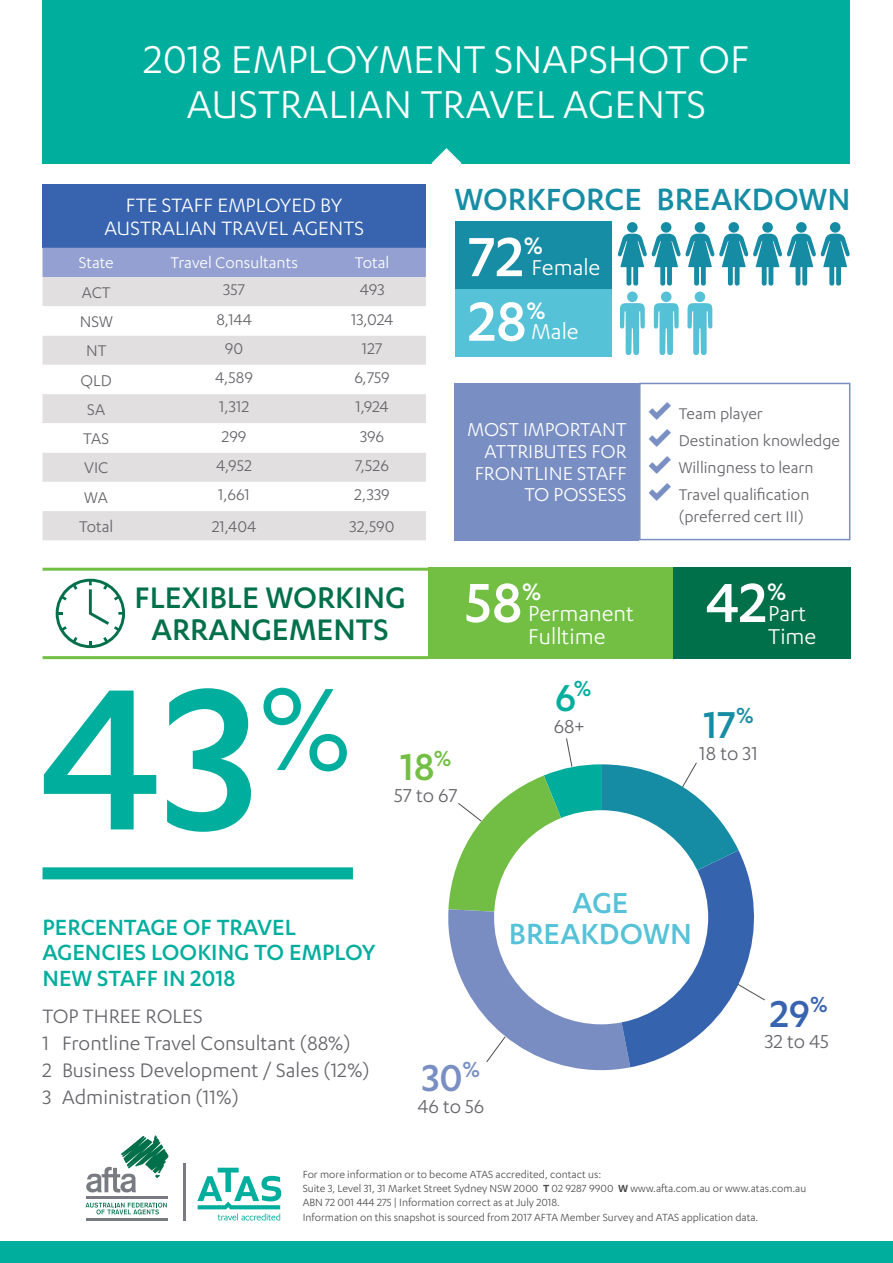
<style>
.page{position:relative;width:893px;height:1263px;background:#fff}
.page>*{position:absolute;margin:0;border:0;box-sizing:border-box;transform-origin:0 0}
.t1{font:500 233.7px "Karbon";color:#00ae9d}
.t2{font:500 64.05px "Karbon";color:#fff}
.t3{font:45px/45px "Karbon";color:#fff;text-align:center}
.t4{font:500 43.5px "Karbon";color:#168da4}
.t5{font:500 43.5px "Karbon";color:#3763af}
.t6{font:500 43.5px "Karbon";color:#798ec3}
.t7{font:500 43.5px "Karbon";color:#72bf44}
.t8{font:500 43.5px "Karbon";color:#00ae9d}
.t9{font:500 35.55px "Karbon";color:#168da4}
.t10{font:500 34.5px/31.5px "Karbon";color:#00704a;text-align:center}
.t11{font:500 33.6px/31.7px "Karbon";color:#55c2d7;text-align:center}
.t12{font:500 27.6px "Karbon";color:#fff}
.t13{font:500 25.5px/25.5px "Karbon";color:#00ae9d}
.t14{font:24.9px/23.2px "Karbon";color:#fff}
.t15{font:22.5px/27px "Karbon";color:#65656a}
.t16{font:22.5px/22.5px "Karbon";color:#fff;text-align:center}
.t17{font:21.75px "Karbon";color:#65656a}
.t18{font:21.6px/21.6px "Karbon";color:#fff;text-align:right}
.t19{font:18px/27px "Karbon";color:#65656a}
.t20{font:18px "Karbon";color:#fff}
.t21{font:12px/14.4px "Karbon";color:#4f4d4d}
.s1{font-weight:600}
</style>
<div class="page">
<div style="left:0;top:1242px;width:893px;height:21px;background:#00ae9d"></div>
<svg style="left:86px;top:1135px;width:82px;height:57px"></svg>
<svg style="left:86px;top:1202px;width:81px;height:12px"></svg>
<hr style="left:86px;top:1196px;width:82px;height:3px;background:#787c82">
<hr style="left:86px;top:1218px;width:82px;height:2px;background:#787c82">
<svg style="left:197px;top:1168px;width:84px;height:52px"></svg>
<hr style="left:183px;top:1163px;width:2px;height:57px;background:#787c82">
<div style="left:428px;top:568px;width:245px;height:91px;background:#72bf44"></div>
<div style="left:673px;top:568px;width:177px;height:91px;background:#00704a"></div>
<div style="left:43px;top:0;width:807px;height:163px;background:#00ae9d"></div>
<svg style="left:431px;top:148px;width:30px;height:16px"></svg>
<div style="left:43px;top:184px;width:383px;height:64px;background:#3763af"></div>
<div style="left:43px;top:248px;width:383px;height:29px;background:#93a0d1"></div>
<div style="left:43px;top:277px;width:383px;height:263px;background:#e1dfdf"></div>
<svg style="left:43px;top:306px;width:383px;height:205px"></svg>
<div style="left:455px;top:222px;width:157px;height:67px;background:#168da4"></div>
<div style="left:627px;top:292px;width:11px;height:10px;background:#55c1d6;border-radius:50%"></div>
<svg style="left:620px;top:303px;width:25px;height:53px"></svg>
<div style="left:661px;top:292px;width:10px;height:10px;background:#55c1d6;border-radius:50%"></div>
<svg style="left:654px;top:303px;width:25px;height:53px"></svg>
<div style="left:695px;top:292px;width:10px;height:10px;background:#55c1d6;border-radius:50%"></div>
<svg style="left:687px;top:303px;width:25px;height:52px"></svg>
<div style="left:627px;top:222px;width:11px;height:11px;background:#168ca4;border-radius:50%"></div>
<div style="left:661px;top:222px;width:10px;height:11px;background:#168ca4;border-radius:50%"></div>
<div style="left:796px;top:222px;width:11px;height:11px;background:#168ca4;border-radius:50%"></div>
<div style="left:830px;top:222px;width:10px;height:11px;background:#168ca4;border-radius:50%"></div>
<div style="left:695px;top:222px;width:10px;height:11px;background:#168ca4;border-radius:50%"></div>
<div style="left:728px;top:222px;width:11px;height:11px;background:#168ca4;border-radius:50%"></div>
<div style="left:762px;top:222px;width:11px;height:11px;background:#168ca4;border-radius:50%"></div>
<svg style="left:617px;top:234px;width:233px;height:52px"></svg>
<div style="left:455px;top:289px;width:157px;height:67px;background:#55c2d7"></div>
<hr style="left:43px;top:568px;width:385px;height:3px;background:#72bf44">
<hr style="left:43px;top:656px;width:385px;height:3px;background:#72bf44">
<svg style="left:73px;top:584px;width:4px;height:6px"></svg>
<svg style="left:103px;top:637px;width:5px;height:6px"></svg>
<svg style="left:61px;top:626px;width:6px;height:5px"></svg>
<svg style="left:61px;top:595px;width:6px;height:5px"></svg>
<svg style="left:73px;top:637px;width:4px;height:6px"></svg>
<div style="left:56px;top:579px;width:69px;height:69px;border:3px solid #00704a;border-radius:50%"></div>
<svg style="left:87px;top:580px;width:37px;height:51px"></svg>
<div style="left:43px;top:867px;width:310px;height:12px;background:#00ae9d"></div>
<div style="left:639px;top:383px;width:211px;height:157px;border:2px solid #798ec3"></div>
<div style="left:455px;top:383px;width:184px;height:157px;background:#798ec3"></div>
<svg style="left:448px;top:738px;width:317px;height:333px"></svg>
<h3 class="t3" style="left:144px;top:36px;width:607px">2018 EMPLOYMENT SNAPSHOT OF<br>AUSTRALIAN TRAVEL AGENTS</h3>
<h3 class="t16" style="left:104px;top:194px;width:261px">FTE STAFF EMPLOYED BY<br>AUSTRALIAN TRAVEL AGENTS</h3>
<h3 class="t20" style="left:79px;top:253px;width:37px">State</h3>
<h3 class="t20" style="left:170px;top:253px;width:129px">Travel Consultants</h3>
<h3 class="t20" style="left:355px;top:253px;width:36px">Total</h3>
<h3 class="t19" style="left:82px;top:278px;width:30px">ACT</h3>
<h3 class="t19" style="left:223px;top:276px;width:23px">357</h3>
<h3 class="t19" style="left:360px;top:276px;width:26px">493</h3>
<h3 class="t19" style="left:80px;top:308px;width:34px">NSW</h3>
<h3 class="t19" style="left:217px;top:305px;width:37px">8,144</h3>
<h3 class="t19" style="left:351px;top:305px;width:44px">13,024</h3>
<h3 class="t19" style="left:86px;top:337px;width:22px">NT</h3>
<h3 class="t19" style="left:225px;top:334px;width:20px">90</h3>
<h3 class="t19" style="left:362px;top:334px;width:22px">127</h3>
<h3 class="t19" style="left:81px;top:366px;width:33px">QLD</h3>
<h3 class="t19" style="left:215px;top:364px;width:40px">4,589</h3>
<h3 class="t19" style="left:354px;top:364px;width:37px">6,759</h3>
<h3 class="t19" style="left:87px;top:395px;width:19px">SA</h3>
<h3 class="t19" style="left:219px;top:393px;width:32px">1,312</h3>
<h3 class="t19" style="left:355px;top:393px;width:35px">1,924</h3>
<h3 class="t19" style="left:83px;top:425px;width:27px">TAS</h3>
<h3 class="t19" style="left:222px;top:422px;width:26px">299</h3>
<h3 class="t19" style="left:360px;top:422px;width:26px">396</h3>
<h3 class="t19" style="left:84px;top:454px;width:26px">VIC</h3>
<h3 class="t19" style="left:216px;top:451px;width:37px">4,952</h3>
<h3 class="t19" style="left:355px;top:451px;width:35px">7,526</h3>
<h3 class="t19" style="left:84px;top:483px;width:25px">WA</h3>
<h3 class="t19" style="left:218px;top:481px;width:33px">1,661</h3>
<h3 class="t19" style="left:354px;top:481px;width:37px">2,339</h3>
<h3 class="t19" style="left:79px;top:512px;width:36px">Total</h3>
<h3 class="t19" style="left:212px;top:512px;width:46px">21,404</h3>
<h3 class="t19" style="left:350px;top:512px;width:47px">32,590</h3>
<h3 class="t10" style="left:135px;top:581px;width:272px">FLEXIBLE WORKING<br>ARRANGEMENTS</h3>
<h3 class="t9" style="left:455px;top:179px;width:397px">WORKFORCE BREAKDOWN</h3>
<h2 class="t2" style="left:469px;top:221px;width:57px">72</h2>
<h3 class="t12" style="left:524px;top:230px;width:21px">%</h3>
<h3 class="t14" style="left:531px;top:255px;width:70px">Female</h3>
<h2 class="t2" style="left:469px;top:285px;width:59px">28</h2>
<h3 class="t12" style="left:526px;top:295px;width:21px">%</h3>
<h3 class="t14" style="left:531px;top:320px;width:49px">Male</h3>
<h3 class="t18" style="left:467px;top:418px;width:161px">MOST IMPORTANT<br>ATTRIBUTES FOR<br>FRONTLINE STAFF<br>TO POSSESS</h3>
<h2 class="t2" style="left:465px;top:567px;width:58px">58</h2>
<h3 class="t12" style="left:522px;top:576px;width:21px">%</h3>
<h3 class="t14" style="left:528px;top:601px;width:107px">Permanent<br>Fulltime</h3>
<h3 class="t19" style="left:679px;top:400px;width:163px">Team player<br>Destination knowledge<br>Willingness to learn<br>Travel qualification</h3>
<h3 class="t19" style="left:679px;top:502px;width:127px">(preferred cert III)</h3>
<h2 class="t2" style="left:705px;top:567px;width:63px">42</h2>
<h3 class="t12" style="left:767px;top:576px;width:21px">%</h3>
<h3 class="t14" style="left:768px;top:601px;width:50px">Part<br>Time</h3>
<h1 class="t1" style="left:38px;top:628px;width:316px">43<sup>%</sup></h1>
<h3 class="t7" style="left:400px;top:742px;width:53px">18<sup>%</sup></h3>
<h3 class="t17" style="left:394px;top:783px;width:65px">57 to 67</h3>
<h3 class="t13" style="left:43px;top:913px;width:335px">PERCENTAGE OF TRAVEL<br>AGENCIES LOOKING TO EMPLOY<br>NEW STAFF IN 2018</h3>
<h3 class="t15" style="left:43px;top:1002px;width:329px">TOP THREE ROLES<br>1 Frontline Travel Consultant (88%)<br>2 Business Development / Sales (12%)<br>3 Administration (11%)</h3>
<h3 class="t6" style="left:422px;top:1054px;width:60px">30<sup>%</sup></h3>
<h3 class="t17" style="left:417px;top:1095px;width:68px">46 to 56</h3>
<h3 class="t8" style="left:555px;top:673px;width:38px">6<sup>%</sup></h3>
<h3 class="t17" style="left:554px;top:714px;width:32px">68+</h3>
<h3 class="t4" style="left:703px;top:700px;width:52px">17<sup>%</sup></h3>
<h3 class="t17" style="left:699px;top:741px;width:60px">18 to 31</h3>
<h3 class="t11" style="left:509px;top:885px;width:185px">AGE<br>BREAKDOWN</h3>
<h3 class="t5" style="left:770px;top:989px;width:59px">29<sup>%</sup></h3>
<h3 class="t17" style="left:765px;top:1030px;width:66px">32 to 45</h3>
<p class="t21" style="left:303px;top:1166px;width:505px">For more information or to become ATAS accredited, contact us:<br>Suite 3, Level 31, 31 Market Street Sydney NSW 2000 <span class="s1">T</span> 02 9287 9900 <span class="s1">W</span> www.afta.com.au or www.atas.com.au ABN 72 001 444 275 | Information correct as at July 2018.<br>Information on this snapshot is sourced from 2017 AFTA Member Survey and ATAS application data.</p>
</div>
